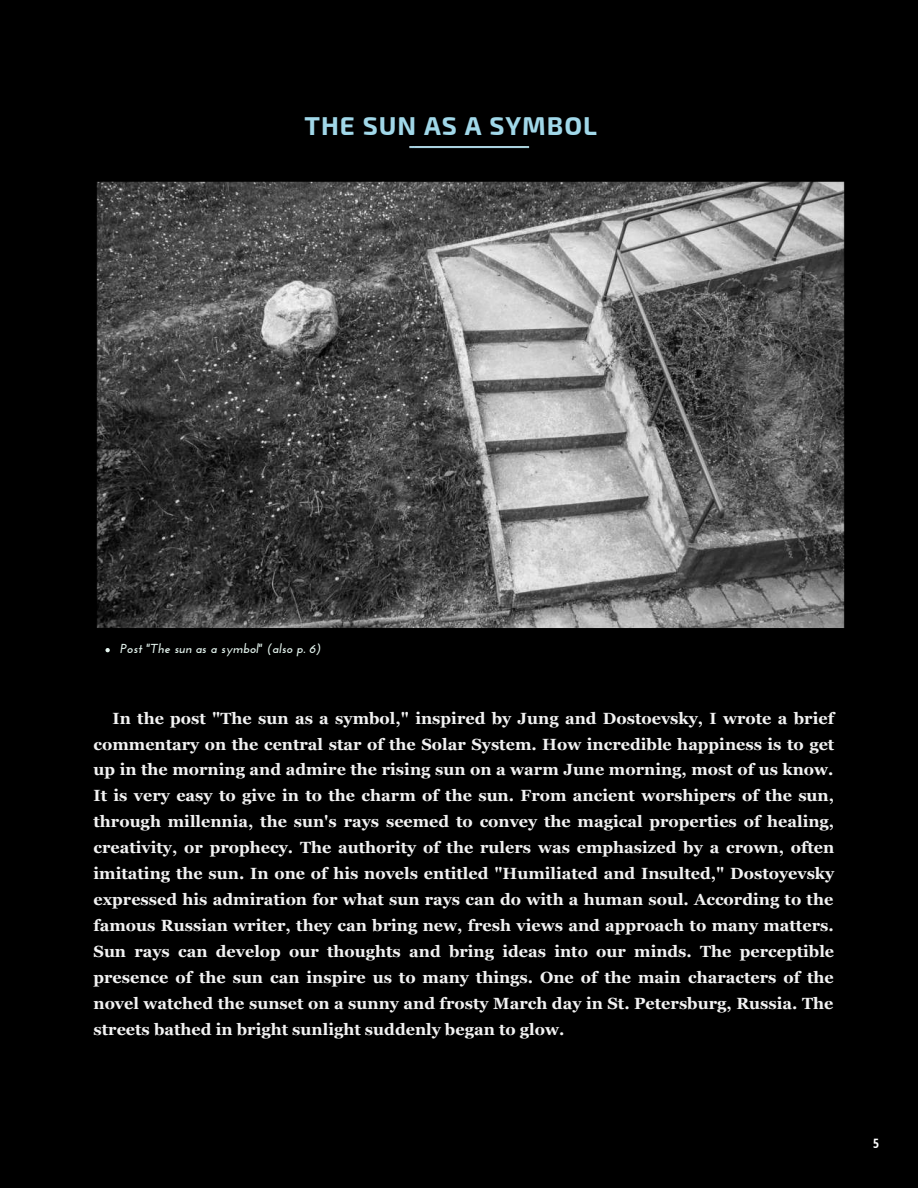
<style>
.page{position:relative;width:918px;height:1188px;background:#fff}
.page>*{position:absolute;margin:0;border:0;box-sizing:border-box;transform-origin:0 0}
.t1{font:700 25.95px "Exo 2.0";letter-spacing:.04em;color:#a1d8e9}
.t2{font:700 16.2px/26px "Georgia";color:#f2f2f2;text-align:justify}
.t3{font:italic 700 12.9px "Josefin Sans";color:#e5f5ef}
.t4{font:700 condensed 12.9px "Open Sans";color:#fff}
</style>
<div class="page">
<img style="left:0;top:0;width:918px;height:1188px">
<svg style="left:105px;top:648px;width:5px;height:4px"></svg>
<h1 class="t1" style="left:304px;top:110px;width:294px">THE SUN AS A SYMBOL</h1>
<p class="t3" style="left:121px;top:641px;width:202px">Post "The sun as a symbol" (also p. 6)</p>
<p class="t2" style="left:94px;top:705px;width:742px;text-indent:19px">In the post "The sun as a symbol," inspired by Jung and Dostoevsky, I wrote a brief commentary on the central star of the Solar System. How incredible happiness is to get up in the morning and admire the rising sun on a warm June morning, most of us know.<br>It is very easy to give in to the charm of the sun. From ancient worshipers of the sun, through millennia, the sun's rays seemed to convey the magical properties of healing, creativity, or prophecy. The authority of the rulers was emphasized by a crown, often imitating the sun. In one of his novels entitled "Humiliated and Insulted," Dostoyevsky expressed his admiration for what sun rays can do with a human soul. According to the famous Russian writer, they can bring new, fresh views and approach to many matters.<br>Sun rays can develop our thoughts and bring ideas into our minds. The perceptible presence of the sun can inspire us to many things. One of the main characters of the novel watched the sunset on a sunny and frosty March day in St. Petersburg, Russia. The streets bathed in bright sunlight suddenly began to glow.</p>
<p class="t4" style="left:873px;top:1136px;width:8px">5</p>
</div>
